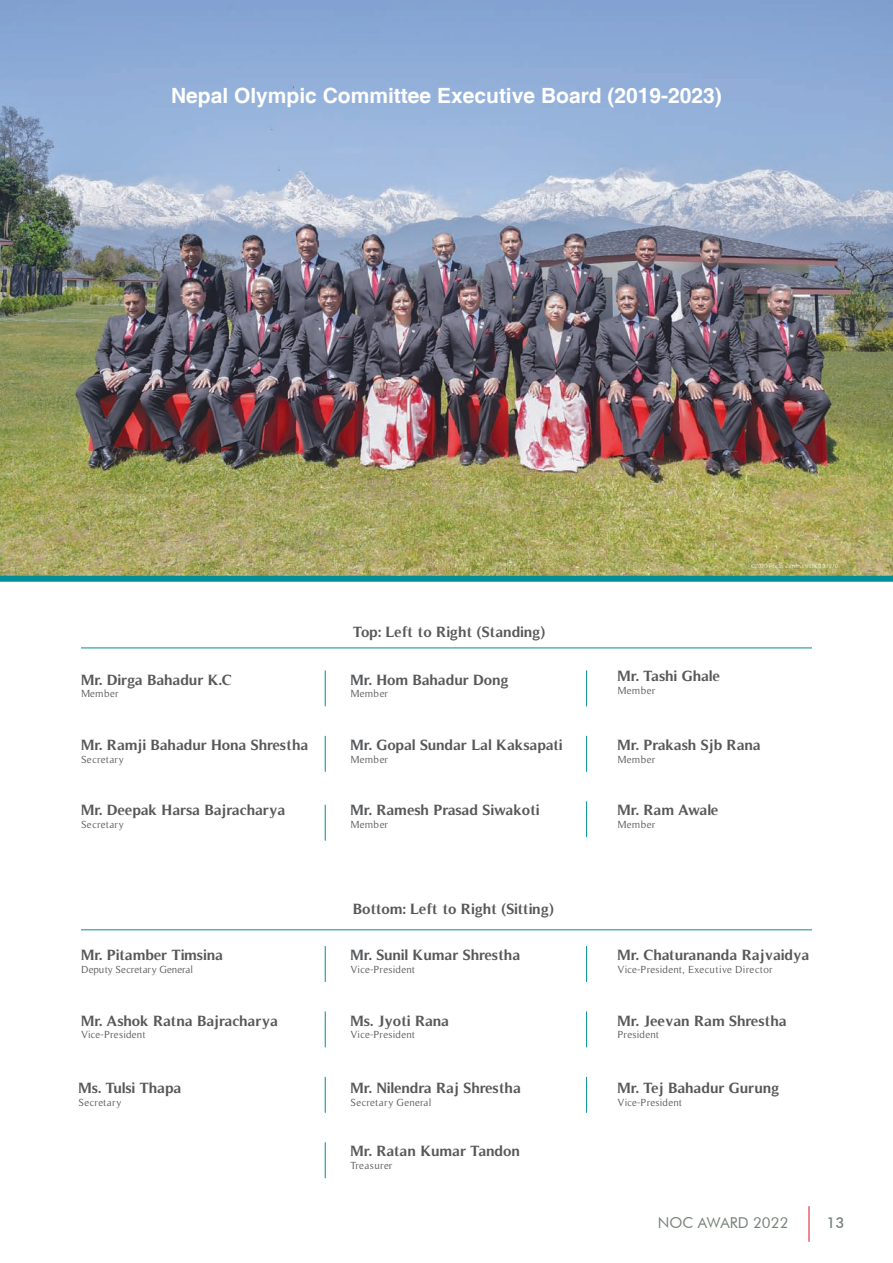
<style>
.page{position:relative;width:893px;height:1263px;background:#fff}
.page>*{position:absolute;margin:0;border:0;box-sizing:border-box;transform-origin:0 0}
.t1{font:700 21px "Helvetica";color:#fff}
.body{font:700 15px "Timeless";color:#57585a}
.t2{font:15px "Futura BT";color:#78837a}
.t3{font:500 15px "Futura BT";color:#78837a}
.body-2{font:10.5px "Timeless";letter-spacing:.025em;color:#57585a}
</style>
<div class="page">
<hr style="left:809px;top:1206px;width:1px;height:36px;background:#d7171f">
<img style="left:0;top:0;width:893px;height:576px">
<div style="left:0;top:576px;width:893px;height:6px;background:#008f97"></div>
<hr style="left:81px;top:647px;width:731px;height:1px;background:#008f97">
<hr style="left:81px;top:929px;width:731px;height:1px;background:#008f97">
<hr style="left:586px;top:670px;width:1px;height:36px;background:#008f97">
<hr style="left:325px;top:670px;width:1px;height:36px;background:#008f97">
<hr style="left:586px;top:736px;width:1px;height:36px;background:#008f97">
<hr style="left:325px;top:736px;width:1px;height:36px;background:#008f97">
<hr style="left:325px;top:805px;width:1px;height:36px;background:#008f97">
<hr style="left:586px;top:801px;width:1px;height:36px;background:#008f97">
<hr style="left:586px;top:946px;width:1px;height:36px;background:#008f97">
<hr style="left:325px;top:946px;width:1px;height:36px;background:#008f97">
<hr style="left:586px;top:1011px;width:1px;height:36px;background:#008f97">
<hr style="left:325px;top:1011px;width:1px;height:36px;background:#008f97">
<hr style="left:586px;top:1077px;width:1px;height:36px;background:#008f97">
<hr style="left:325px;top:1077px;width:1px;height:36px;background:#008f97">
<hr style="left:325px;top:1142px;width:1px;height:36px;background:#008f97">
<p class="t1" style="left:171px;top:83px;width:552px">Nepal Olympic Committee Executive Board (2019-2023)</p>
<p class="body" style="left:353px;top:623px;width:194px">Top: Left to Right (Standing)</p>
<p class="body" style="left:81px;top:671px;width:153px">Mr. Dirga Bahadur K.C</p>
<p class="body-2" style="left:81px;top:688px;width:39px">Member</p>
<p class="body" style="left:350px;top:671px;width:160px">Mr. Hom Bahadur Dong</p>
<p class="body-2" style="left:350px;top:688px;width:39px">Member</p>
<p class="body" style="left:618px;top:667px;width:104px">Mr. Tashi Ghale</p>
<p class="body-2" style="left:618px;top:685px;width:39px">Member</p>
<p class="body" style="left:81px;top:736px;width:229px">Mr. Ramji Bahadur Hona Shrestha</p>
<p class="body-2" style="left:81px;top:753px;width:44px">Secretary</p>
<p class="body" style="left:350px;top:736px;width:214px">Mr. Gopal Sundar Lal Kaksapati</p>
<p class="body-2" style="left:350px;top:753px;width:39px">Member</p>
<p class="body" style="left:618px;top:736px;width:145px">Mr. Prakash Sjb Rana</p>
<p class="body-2" style="left:618px;top:753px;width:39px">Member</p>
<p class="body" style="left:81px;top:801px;width:206px">Mr. Deepak Harsa Bajracharya</p>
<p class="body-2" style="left:81px;top:819px;width:44px">Secretary</p>
<p class="body" style="left:350px;top:801px;width:191px">Mr. Ramesh Prasad Siwakoti</p>
<p class="body-2" style="left:350px;top:819px;width:39px">Member</p>
<p class="body" style="left:618px;top:801px;width:103px">Mr. Ram Awale</p>
<p class="body-2" style="left:618px;top:819px;width:39px">Member</p>
<p class="body" style="left:353px;top:900px;width:202px">Bottom: Left to Right (Sitting)</p>
<p class="body" style="left:81px;top:946px;width:144px">Mr. Pitamber Timsina</p>
<p class="body-2" style="left:81px;top:963px;width:114px">Deputy Secretary General</p>
<p class="body" style="left:350px;top:946px;width:171px">Mr. Sunil Kumar Shrestha</p>
<p class="body-2" style="left:350px;top:963px;width:66px">Vice-President</p>
<p class="body" style="left:618px;top:946px;width:193px">Mr. Chaturananda Rajvaidya</p>
<p class="body-2" style="left:618px;top:963px;width:157px">Vice-President, Executive Director</p>
<p class="body" style="left:81px;top:1012px;width:199px">Mr. Ashok Ratna Bajracharya</p>
<p class="body-2" style="left:81px;top:1029px;width:66px">Vice-President</p>
<p class="body" style="left:350px;top:1012px;width:100px">Ms. Jyoti Rana</p>
<p class="body-2" style="left:350px;top:1029px;width:66px">Vice-President</p>
<p class="body" style="left:618px;top:1012px;width:171px">Mr. Jeevan Ram Shrestha</p>
<p class="body-2" style="left:618px;top:1029px;width:43px">President</p>
<p class="body" style="left:79px;top:1079px;width:105px">Ms. Tulsi Thapa</p>
<p class="body-2" style="left:79px;top:1096px;width:44px">Secretary</p>
<p class="body" style="left:350px;top:1079px;width:172px">Mr. Nilendra Raj Shrestha</p>
<p class="body-2" style="left:350px;top:1096px;width:83px">Secretary General</p>
<p class="body" style="left:618px;top:1079px;width:163px">Mr. Tej Bahadur Gurung</p>
<p class="body-2" style="left:618px;top:1096px;width:66px">Vice-President</p>
<p class="body" style="left:350px;top:1142px;width:171px">Mr. Ratan Kumar Tandon</p>
<p class="body-2" style="left:350px;top:1160px;width:43px">Treasurer</p>
<p class="t2" style="left:658px;top:1213px;width:132px">NOC AWARD 2022</p>
<p class="t3" style="left:826px;top:1213px;width:20px">13</p>
</div>
